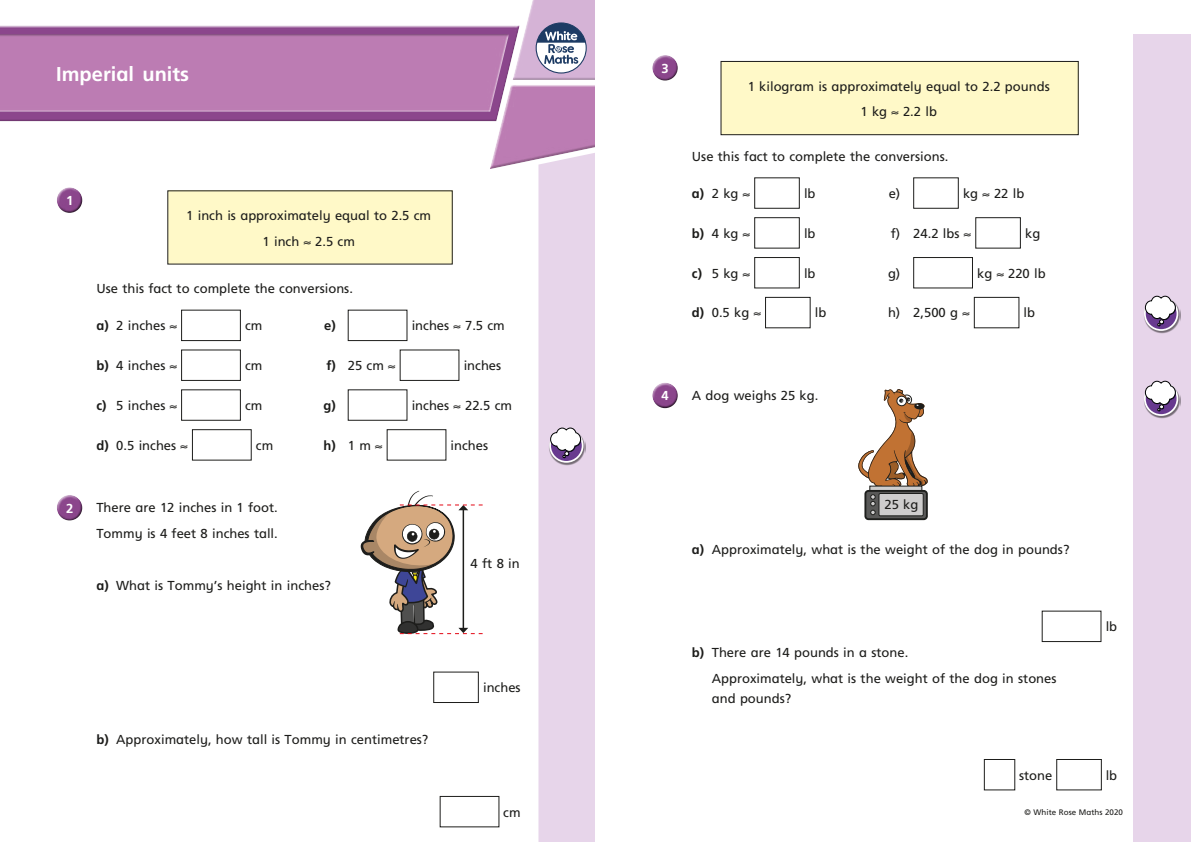
<style>
.page{position:relative;width:1191px;height:842px;background:#fff}
.page>*{position:absolute;margin:0;border:0;box-sizing:border-box;transform-origin:0 0}
.t1{font:700 20px "Frutiger Inf";color:#fff}
.t2{font:13px/25.7px "Frutiger Inf";color:#1d1d1b}
.t3{font:700 13px "Frutiger Inf";color:#1d1d1b}
.t4{font:700 13px "Frutiger Inf";color:#fff}
.t5{font:8px "Frutiger Inf";color:#1d1d1b}
.s1{font-weight:700}
.s2{font-weight:400}
</style>
<div class="page">
<svg style="left:0;top:0;width:595px;height:169px"></svg>
<div style="left:538px;top:144px;width:57px;height:698px;background:#e7d5ea"></div>
<div style="left:1133px;top:34px;width:58px;height:808px;background:#e7d5ea"></div>
<div style="left:57px;top:187px;width:26px;height:20px;background:#fff;opacity:.75"></div>
<div style="left:57px;top:191px;width:27px;height:23px;background:#1d1d1b;opacity:.75"></div>
<div style="left:181px;top:310px;width:60px;height:31px;border:1px solid #1d1d1b"></div>
<div style="left:348px;top:310px;width:59px;height:31px;border:1px solid #1d1d1b"></div>
<div style="left:181px;top:350px;width:60px;height:31px;border:1px solid #1d1d1b"></div>
<div style="left:400px;top:350px;width:59px;height:31px;border:1px solid #1d1d1b"></div>
<div style="left:181px;top:389px;width:60px;height:32px;border:1px solid #1d1d1b"></div>
<div style="left:348px;top:389px;width:59px;height:32px;border:1px solid #1d1d1b"></div>
<div style="left:192px;top:429px;width:60px;height:31px;border:1px solid #1d1d1b"></div>
<div style="left:387px;top:429px;width:59px;height:31px;border:1px solid #1d1d1b"></div>
<div style="left:57px;top:494px;width:26px;height:21px;background:#fff;opacity:.75"></div>
<div style="left:57px;top:499px;width:27px;height:22px;background:#1d1d1b;opacity:.75"></div>
<div style="left:433px;top:672px;width:46px;height:31px;border:1px solid #1d1d1b"></div>
<div style="left:440px;top:796px;width:59px;height:31px;border:1px solid #1d1d1b"></div>
<div style="left:652px;top:55px;width:26px;height:20px;background:#fff;opacity:.75"></div>
<div style="left:652px;top:59px;width:27px;height:23px;background:#1d1d1b;opacity:.75"></div>
<div style="left:754px;top:177px;width:45px;height:32px;border:1px solid #1d1d1b"></div>
<div style="left:913px;top:177px;width:45px;height:32px;border:1px solid #1d1d1b"></div>
<div style="left:754px;top:217px;width:45px;height:31px;border:1px solid #1d1d1b"></div>
<div style="left:975px;top:217px;width:45px;height:31px;border:1px solid #1d1d1b"></div>
<div style="left:754px;top:257px;width:45px;height:31px;border:1px solid #1d1d1b"></div>
<div style="left:913px;top:257px;width:59px;height:31px;border:1px solid #1d1d1b"></div>
<div style="left:765px;top:297px;width:45px;height:31px;border:1px solid #1d1d1b"></div>
<div style="left:974px;top:297px;width:45px;height:31px;border:1px solid #1d1d1b"></div>
<div style="left:652px;top:382px;width:26px;height:21px;background:#fff;opacity:.75"></div>
<div style="left:652px;top:386px;width:27px;height:23px;background:#1d1d1b;opacity:.75"></div>
<div style="left:1041px;top:611px;width:60px;height:31px;border:1px solid #1d1d1b"></div>
<div style="left:984px;top:759px;width:31px;height:31px;border:1px solid #1d1d1b"></div>
<div style="left:1056px;top:759px;width:45px;height:31px;border:1px solid #1d1d1b"></div>
<div style="left:168px;top:191px;width:284px;height:73px;background:#fff9c8"></div>
<img style="left:549px;top:429px;width:36px;height:37px">
<svg style="left:550px;top:429px;width:32px;height:33px"></svg>
<div style="left:549px;top:428px;width:34px;height:35px;border:2px solid #fff;border-radius:50%"></div>
<svg style="left:550px;top:428px;width:31px;height:30px"></svg>
<div style="left:721px;top:61px;width:357px;height:74px;background:#fff9c8"></div>
<div style="left:720px;top:61px;width:358px;height:74px;border:1px solid #1d1d1b"></div>
<img style="left:1144px;top:304px;width:36px;height:30px">
<svg style="left:1144px;top:297px;width:33px;height:33px"></svg>
<div style="left:1144px;top:297px;width:34px;height:34px;border:2px solid #fff;border-radius:50%"></div>
<svg style="left:1145px;top:296px;width:31px;height:30px"></svg>
<img style="left:1144px;top:390px;width:36px;height:29px">
<svg style="left:1144px;top:382px;width:33px;height:33px"></svg>
<div style="left:1144px;top:382px;width:34px;height:34px;border:2px solid #fff;border-radius:50%"></div>
<svg style="left:1145px;top:381px;width:31px;height:30px"></svg>
<svg style="left:865px;top:491px;width:62px;height:28px"></svg>
<div style="left:864px;top:490px;width:63px;height:30px;border:2px solid #1e1f1d;border-radius:3px"></div>
<div style="left:878px;top:493px;width:45px;height:23px;border:1px solid #1e1f1d"></div>
<svg style="left:858px;top:389px;width:70px;height:126px"></svg>
<svg style="left:360px;top:491px;width:122px;height:143px"></svg>
<h1 class="t1" style="left:56px;top:62px;width:134px">Imperial units</h1>
<p class="t4" style="left:66px;top:193px;width:9px">1</p>
<p class="t2" style="left:186px;top:203px;width:246px;text-align:center">1 inch is approximately equal to 2.5 cm<br>1 inch ≈ 2.5 cm</p>
<p class="t2" style="left:96px;top:276px;width:258px">Use this fact to complete the conversions.</p>
<p class="t2" style="left:96px;top:313px;width:82px"><span class="s1">a)</span> 2 inches ≈</p>
<p class="t2" style="left:245px;top:313px;width:19px">cm</p>
<p class="t3" style="left:324px;top:318px;width:13px">e)</p>
<p class="t2" style="left:412px;top:313px;width:95px">inches ≈ 7.5 cm</p>
<p class="t2" style="left:96px;top:353px;width:82px"><span class="s1">b)</span> 4 inches ≈</p>
<p class="t2" style="left:245px;top:353px;width:19px">cm</p>
<p class="t2" style="left:326px;top:353px;width:70px"><span class="s1">f)</span> 25 cm ≈</p>
<p class="t2" style="left:463px;top:353px;width:39px">inches</p>
<p class="t2" style="left:96px;top:392px;width:82px"><span class="s1">c)</span> 5 inches ≈</p>
<p class="t2" style="left:245px;top:392px;width:19px">cm</p>
<p class="t3" style="left:323px;top:398px;width:14px">g)</p>
<p class="t2" style="left:412px;top:392px;width:102px">inches ≈ 22.5 cm</p>
<p class="t2" style="left:96px;top:432px;width:93px"><span class="s1">d)</span> 0.5 inches ≈</p>
<p class="t2" style="left:256px;top:432px;width:19px">cm</p>
<p class="t3" style="left:323px;top:438px;width:60px">h) <span class="s2">1m</span>≈</p>
<p class="t2" style="left:450px;top:432px;width:39px">inches</p>
<p class="t4" style="left:66px;top:501px;width:9px">2</p>
<p class="t2" style="left:96px;top:495px;width:183px">There are 12 inches in 1 foot.<br>Tommy is 4 feet 8 inches tall.</p>
<p class="t2" style="left:96px;top:572px;width:236px"><span class="s1">a)</span> What is Tommy’s height in inches?</p>
<p class="t2" style="left:96px;top:726px;width:333px"><span class="s1">b)</span> Approximately, how tall is Tommy in centimetres?</p>
<p class="t2" style="left:470px;top:551px;width:51px">4ft8in</p>
<p class="t2" style="left:483px;top:675px;width:39px">inches</p>
<p class="t2" style="left:503px;top:799px;width:19px">cm</p>
<p class="t4" style="left:661px;top:61px;width:9px">3</p>
<p class="t2" style="left:747px;top:73px;width:303px;text-align:center">1 kilogram is approximately equal to 2.2 pounds<br>1 kg ≈ 2.2 lb</p>
<p class="t2" style="left:692px;top:143px;width:258px">Use this fact to complete the conversions.</p>
<p class="t2" style="left:692px;top:180px;width:60px"><span class="s1">a)</span> 2kg≈</p>
<p class="t2" style="left:804px;top:180px;width:13px">lb</p>
<p class="t2" style="left:888px;top:180px;width:13px">e)</p>
<p class="t2" style="left:963px;top:180px;width:63px">kg ≈ 22 lb</p>
<p class="t2" style="left:692px;top:220px;width:60px"><span class="s1">b)</span> 4kg≈</p>
<p class="t2" style="left:804px;top:220px;width:13px">lb</p>
<p class="t2" style="left:891px;top:220px;width:82px">f) 24.2 lbs ≈</p>
<p class="t2" style="left:1025px;top:220px;width:17px">kg</p>
<p class="t2" style="left:692px;top:260px;width:60px"><span class="s1">c)</span> 5kg≈</p>
<p class="t2" style="left:804px;top:260px;width:13px">lb</p>
<p class="t2" style="left:888px;top:260px;width:14px">g)</p>
<p class="t2" style="left:977px;top:260px;width:70px">kg ≈ 220 lb</p>
<p class="t2" style="left:692px;top:300px;width:70px"><span class="s1">d)</span> 0.5 kg ≈</p>
<p class="t2" style="left:815px;top:300px;width:13px">lb</p>
<p class="t2" style="left:888px;top:300px;width:83px">h) 2,500 g ≈</p>
<p class="t2" style="left:1023px;top:300px;width:13px">lb</p>
<p class="t4" style="left:661px;top:388px;width:9px">4</p>
<p class="t2" style="left:692px;top:383px;width:128px">A dog weighs 25 kg.</p>
<p class="t2" style="left:884px;top:491px;width:35px">25 kg</p>
<p class="t2" style="left:692px;top:537px;width:379px"><span class="s1">a)</span> Approximately, what is the weight of the dog in pounds?</p>
<p class="t2" style="left:712px;top:639px;width:346px;text-indent:-20px"><span class="s1">b)</span> There are 14 pounds in a stone.<br>Approximately, what is the weight of the dog in stones</p>
<p class="t2" style="left:712px;top:685px;width:81px">and pounds?</p>
<p class="t2" style="left:1105px;top:614px;width:13px">lb</p>
<p class="t2" style="left:1019px;top:762px;width:35px">stone</p>
<p class="t2" style="left:1105px;top:762px;width:13px">lb</p>
<p class="t5" style="left:1024px;top:808px;width:100px">© White Rose Maths 2020</p>
</div>
